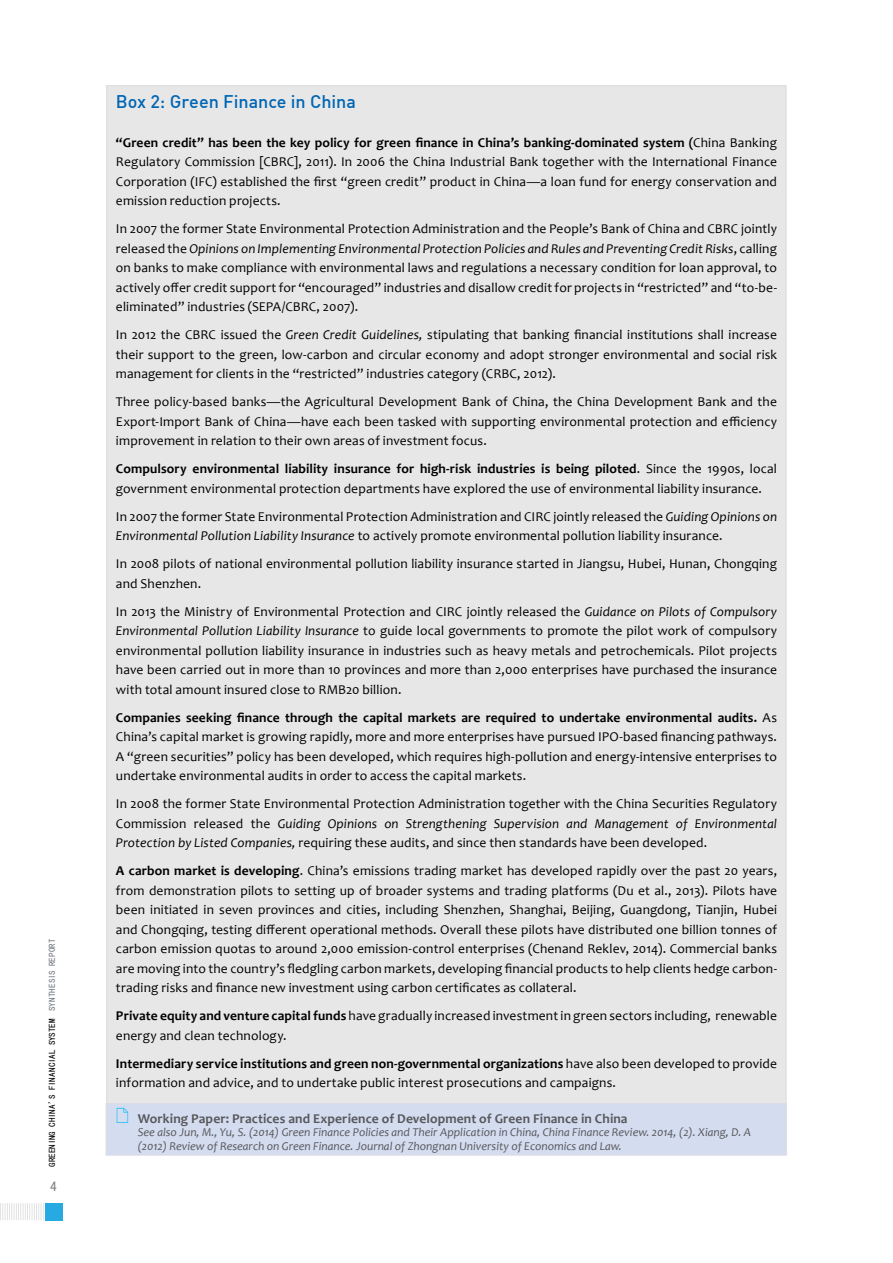
<style>
.page{position:relative;width:893px;height:1263px;background:#fff}
.page>*{position:absolute;margin:0;border:0;box-sizing:border-box;transform-origin:0 0}
.title_2_box{font:500 18px "DIN";letter-spacing:-.005em;color:#0066b3}
.boxes_-_grey{font:13.5px/19.5px "Candara";letter-spacing:.01em;color:#000;text-align:justify}
.t1{font:700 13.5px "Candara";letter-spacing:.01em;color:#58585b}
.t2{font:13.5px "Sim Hei";color:#808284}
.t3{font:italic 12px/13.8px "Candara";color:#58585b}
.t4{font:9px "Sim Hei";letter-spacing:.01em;color:#000}
.s1{color:#737881}
.s2{font-weight:700}
.s3{font-style:italic}
</style>
<div class="page">
<svg style="left:0;top:1203px;width:44px;height:17px"></svg>
<div style="left:45px;top:1203px;width:17px;height:17px;background:#27aae1"></div>
<div style="left:106px;top:85px;width:681px;height:1018px;background:#e7e7e8"></div>
<div style="left:106px;top:1104px;width:680px;height:51px;background:#d4dcf0"></div>
<div style="left:106px;top:1103px;width:681px;height:53px;border:1px solid #dcdee2"></div>
<p class="t4" style="left:48px;top:1167px;width:230px;rotate:-90deg">GREENING CHINA’S FINANCIAL SYSTEM <span class="s1">SYNTHESIS REPORT</span></p>
<p class="t2" style="left:50px;top:1180px;width:8px">4</p>
<p class="title_2_box" style="left:116px;top:90px;width:241px">Box 2: Green Finance in China</p>
<p class="boxes_-_grey" style="left:116px;top:132px;width:663px"><span class="s2">“Green credit” has been the key policy for green finance in China’s banking-dominated system (</span>China Banking Regulatory Commission [CBRC], 2011). In 2006 the China Industrial Bank together with the International Finance Corporation (IFC) established the first “green credit” product in China—a loan fund for energy conservation and emission reduction projects.</p>
<p class="boxes_-_grey" style="left:116px;top:219px;width:663px">In 2007 the former State Environmental Protection Administration and the People’s Bank of China and CBRC jointly released the <span class="s3">Opinions on Implementing Environmental Protection Policies and Rules and Preventing Credit Risks</span>, calling on banks to make compliance with environmental laws and regulations a necessary condition for loan approval, to actively offer credit support for “encouraged” industries and disallow credit for projects in “restricted” and “to-be&shy;eliminated” industries (SEPA/CBRC, 2007).</p>
<p class="boxes_-_grey" style="left:116px;top:325px;width:663px">In 2012 the CBRC issued the <span class="s3">Green Credit Guidelines,</span> stipulating that banking financial institutions shall increase their support to the green, low-carbon and circular economy and adopt stronger environmental and social risk management for clients in the “restricted” industries category (CRBC, 2012).</p>
<p class="boxes_-_grey" style="left:116px;top:392px;width:663px">Three policy-based banks—the Agricultural Development Bank of China, the China Development Bank and the Export-Import Bank of China—have each been tasked with supporting environmental protection and efficiency improvement in relation to their own areas of investment focus.</p>
<p class="boxes_-_grey" style="left:116px;top:459px;width:663px"><span class="s2">Compulsory environmental liability insurance for high-risk industries is being piloted</span>. Since the 1990s, local government environmental protection departments have explored the use of environmental liability insurance.</p>
<p class="boxes_-_grey" style="left:116px;top:507px;width:663px">In 2007 the former State Environmental Protection Administration and CIRC jointly released the <span class="s3">Guiding Opinions on<br>Environmental Pollution Liability Insurance</span> to actively promote environmental pollution liability insurance.</p>
<p class="boxes_-_grey" style="left:116px;top:554px;width:663px">In 2008 pilots of national environmental pollution liability insurance started in Jiangsu, Hubei, Hunan, Chongqing and Shenzhen.</p>
<p class="boxes_-_grey" style="left:116px;top:602px;width:663px">In 2013 the Ministry of Environmental Protection and CIRC jointly released the <span class="s3">Guidance on Pilots of Compulsory Environmental Pollution Liability Insurance</span> to guide local governments to promote the pilot work of compulsory environmental pollution liability insurance in industries such as heavy metals and petrochemicals. Pilot projects have been carried out in more than 10 provinces and more than 2,000 enterprises have purchased the insurance with total amount insured close to RMB20 billion.</p>
<p class="boxes_-_grey" style="left:116px;top:708px;width:663px"><span class="s2">Companies seeking finance through the capital markets are required to undertake environmental audits.</span> As China’s capital market is growing rapidly, more and more enterprises have pursued IPO-based financing pathways.<br>A “green securities” policy has been developed, which requires high-pollution and energy-intensive enterprises to undertake environmental audits in order to access the capital markets.</p>
<p class="boxes_-_grey" style="left:116px;top:794px;width:663px">In 2008 the former State Environmental Protection Administration together with the China Securities Regulatory Commission released the <span class="s3">Guiding Opinions on Strengthening Supervision and Management of Environmental Protection by Listed Companies,</span> requiring these audits, and since then standards have been developed.</p>
<p class="boxes_-_grey" style="left:116px;top:861px;width:663px"><span class="s2">A carbon market is developing</span>. China’s emissions trading market has developed rapidly over the past 20 years, from demonstration pilots to setting up of broader systems and trading platforms (Du et al., 2013). Pilots have been initiated in seven provinces and cities, including Shenzhen, Shanghai, Beijing, Guangdong, Tianjin, Hubei and Chongqing, testing different operational methods. Overall these pilots have distributed one billion tonnes of carbon emission quotas to around 2,000 emission-control enterprises (Chenand Reklev, 2014). Commercial banks are moving into the country’s fledgling carbon markets, developing financial products to help clients hedge carbon&shy;trading risks and finance new investment using carbon certificates as collateral.</p>
<p class="boxes_-_grey" style="left:116px;top:1006px;width:663px"><span class="s2">Private equity and venture capital funds</span> have gradually increased investment in green sectors including, renewable energy and clean technology.</p>
<p class="boxes_-_grey" style="left:116px;top:1054px;width:663px"><span class="s2">Intermediary service institutions and green non-governmental organizations</span> have also been developed to provide information and advice, and to undertake public interest prosecutions and campaigns.</p>
<p class="t1" style="left:138px;top:1110px;width:491px">Working Paper: Practices and Experience of Development of Green Finance in China</p>
<p class="t3" style="left:138px;top:1126px;width:615px">See also Jun, M., Yu, S. (2014) Green Finance Policies and Their Application in China, China Finance Review. 2014, (2). Xiang, D. A (2012) Review of Research on Green Finance. Journal of Zhongnan University of Economics and Law.</p>
</div>
